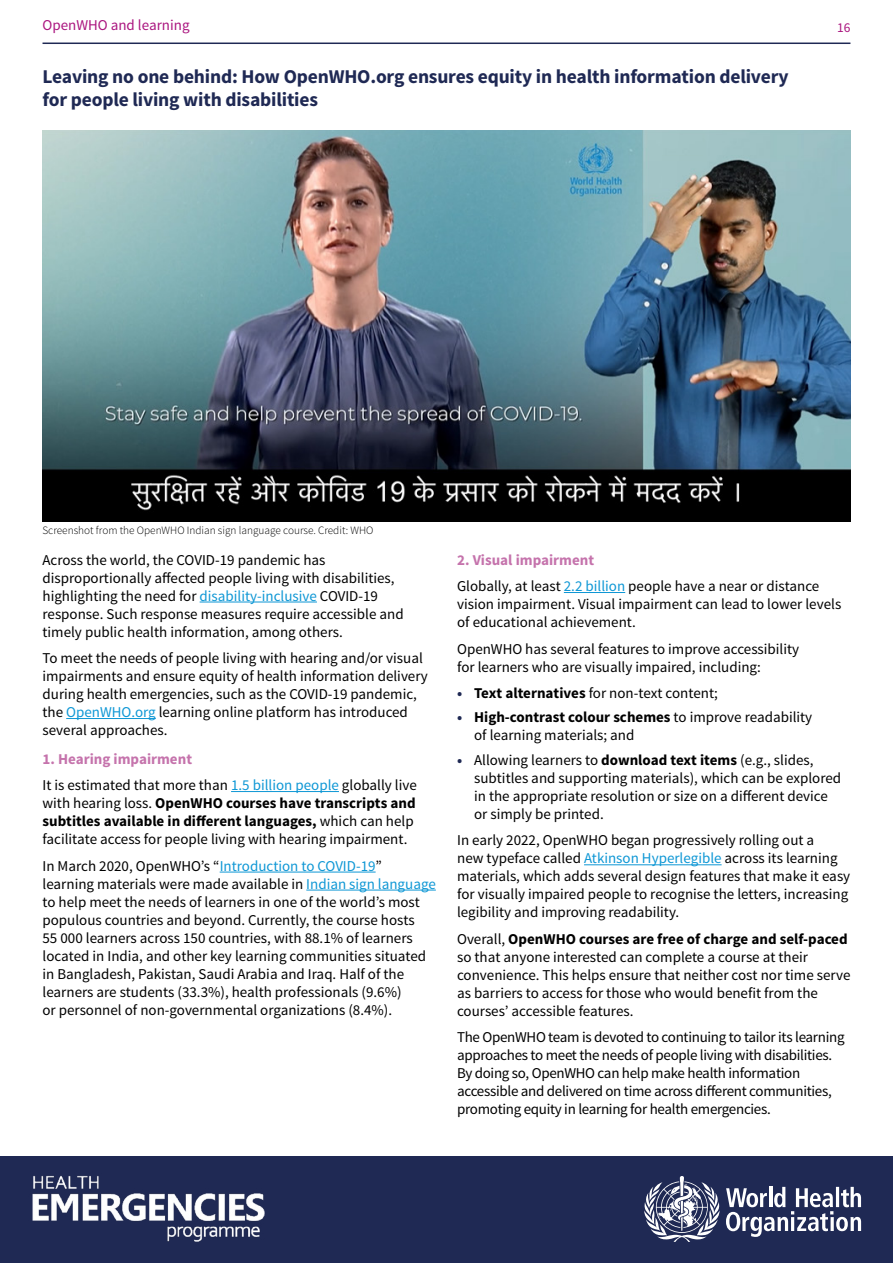
<style>
.page{position:relative;width:893px;height:1263px;background:#fff}
.page>*{position:absolute;margin:0;border:0;box-sizing:border-box;transform-origin:0 0}
.t1{font:700 19.5px/23.4px "Source Sans Pro";letter-spacing:-.01em;color:#1f2954}
.t2{font:15px/18px "Source Sans Pro";color:#000}
.t3{font:15px/18px "Source Sans Pro";letter-spacing:-.02em;color:#000}
.t4{font:15px "Source Sans Pro";color:#aa157f}
.t5{font:13.5px "Source Sans Pro";color:#aa157f}
.t6{font:300 11.25px "Source Sans Pro";color:#000}
.s1{color:#0e97d5}
.s2{font-weight:700;color:#c573ac}
.s3{font-weight:700}
.s4{font-weight:700;color:#1f2954}
</style>
<div class="page">
<div style="left:0;top:1157px;width:893px;height:106px;background:#1f2954"></div>
<img style="left:11px;top:1156px;width:275px;height:86px">
<svg style="left:644px;top:1176px;width:217px;height:66px"></svg>
<hr style="left:43px;top:43px;width:807px;height:1px;background:#1f2954">
<img style="left:43px;top:131px;width:807px;height:390px">
<hr style="left:200px;top:602px;width:117px;height:1px;background:#0e97d5">
<hr style="left:66px;top:718px;width:90px;height:1px;background:#0e97d5">
<hr style="left:231px;top:791px;width:108px;height:1px;background:#0e97d5">
<hr style="left:220px;top:872px;width:156px;height:1px;background:#0e97d5">
<hr style="left:306px;top:890px;width:130px;height:1px;background:#0e97d5">
<hr style="left:564px;top:592px;width:61px;height:1px;background:#0e97d5">
<hr style="left:584px;top:864px;width:138px;height:1px;background:#0e97d5">
<p class="t4" style="left:43px;top:16px;width:149px">OpenWHO and learning</p>
<h1 class="t1" style="left:43px;top:65px;width:747px">Leaving no one behind: How OpenWHO.org ensures equity in health information delivery for people living with disabilities</h1>
<p class="t5" style="left:837px;top:19px;width:15px">16</p>
<p class="t6" style="left:43px;top:523px;width:332px">Screenshot from the OpenWHO Indian sign language course. Credit: WHO</p>
<p class="t2" style="left:43px;top:551px;width:363px">Across the world, the COVID-19 pandemic has disproportionally affected people living with disabilities, highlighting the need for <span class="s1">disability-inclusive</span> COVID-19 response. Such response measures require accessible and timely public health information, among others.</p>
<p class="t2" style="left:43px;top:649px;width:387px">To meet the needs of people living with hearing and/or visual impairments and ensure equity of health information delivery during health emergencies, such as the COVID-19 pandemic, the <span class="s1">OpenWHO.org</span> learning online platform has introduced several approaches.</p>
<p class="t2" style="left:43px;top:745px;width:376px;line-height:26.5px"><span class="s2">1. Hearing impairment<br></span>It is estimated that more than <span class="s1">1.5 billion people</span> globally live</p>
<p class="t2" style="left:43px;top:794px;width:375px">with hearing loss. <span class="s3">OpenWHO courses have transcripts and subtitles available in different languages,</span> which can help facilitate access for people living with hearing impairment.</p>
<p class="t2" style="left:43px;top:857px;width:395px">In March 2020, OpenWHO’s “<span class="s1">Introduction to COVID-19</span>” learning materials were made available in <span class="s1">Indian sign language </span>to help meet the needs of learners in one of the world’s most populous countries and beyond. Currently, the course hosts<br>55 000 learners across 150 countries, with 88.1% of learners located in India, and other key learning communities situated in Bangladesh, Pakistan, Saudi Arabia and Iraq. Half of the learners are students (33.3%), health professionals (9.6%)<br>or personnel of non-governmental organizations (8.4%).</p>
<p class="t2" style="left:457px;top:546px;width:364px;line-height:26.5px"><span class="s2">2. Visual impairment<br></span>Globally, at least <span class="s1">2.2 billion</span> people have a near or distance</p>
<p class="t2" style="left:457px;top:595px;width:386px">vision impairment. Visual impairment can lead to lower levels of educational achievement.</p>
<p class="t2" style="left:457px;top:640px;width:344px">OpenWHO has several features to improve accessibility for learners who are visually impaired, including:</p>
<p class="t2" style="left:457px;top:684px;width:262px"><span class="s4">•</span> <span class="s3">Text alternatives</span> for non-text content;</p>
<p class="t2" style="left:474px;top:709px;width:340px;text-indent:-17px"><span class="s4">•</span> <span class="s3">High-contrast colour schemes</span> to improve readability of learning materials; and</p>
<p class="t2" style="left:474px;top:751px;width:369px;text-indent:-17px"><span class="s4">•</span> Allowing learners to <span class="s3">download text items</span> (e.g., slides, subtitles and supporting materials), which can be explored in the appropriate resolution or size on a different device or simply be printed.</p>
<p class="t2" style="left:457px;top:831px;width:395px">In early 2022, OpenWHO began progressively rolling out a<br>new typeface called <span class="s1">Atkinson Hyperlegible</span> across its learning materials, which adds several design features that make it easy for visually impaired people to recognise the letters, increasing legibility and improving readability.</p>
<p class="t2" style="left:457px;top:930px;width:395px">Overall, <span class="s3">OpenWHO courses are free of charge and self-paced </span>so that anyone interested can complete a course at their convenience. This helps ensure that neither cost nor time serve as barriers to access for those who would benefit from the courses’ accessible features.</p>
<p class="t3" style="left:457px;top:1028px;width:389px">The OpenWHO team is devoted to continuing to tailor its learning approaches to meet the needs of people living with disabilities.<br>By doing so, OpenWHO can help make health information accessible and delivered on time across different communities, promoting equity in learning for health emergencies.</p>
</div>
